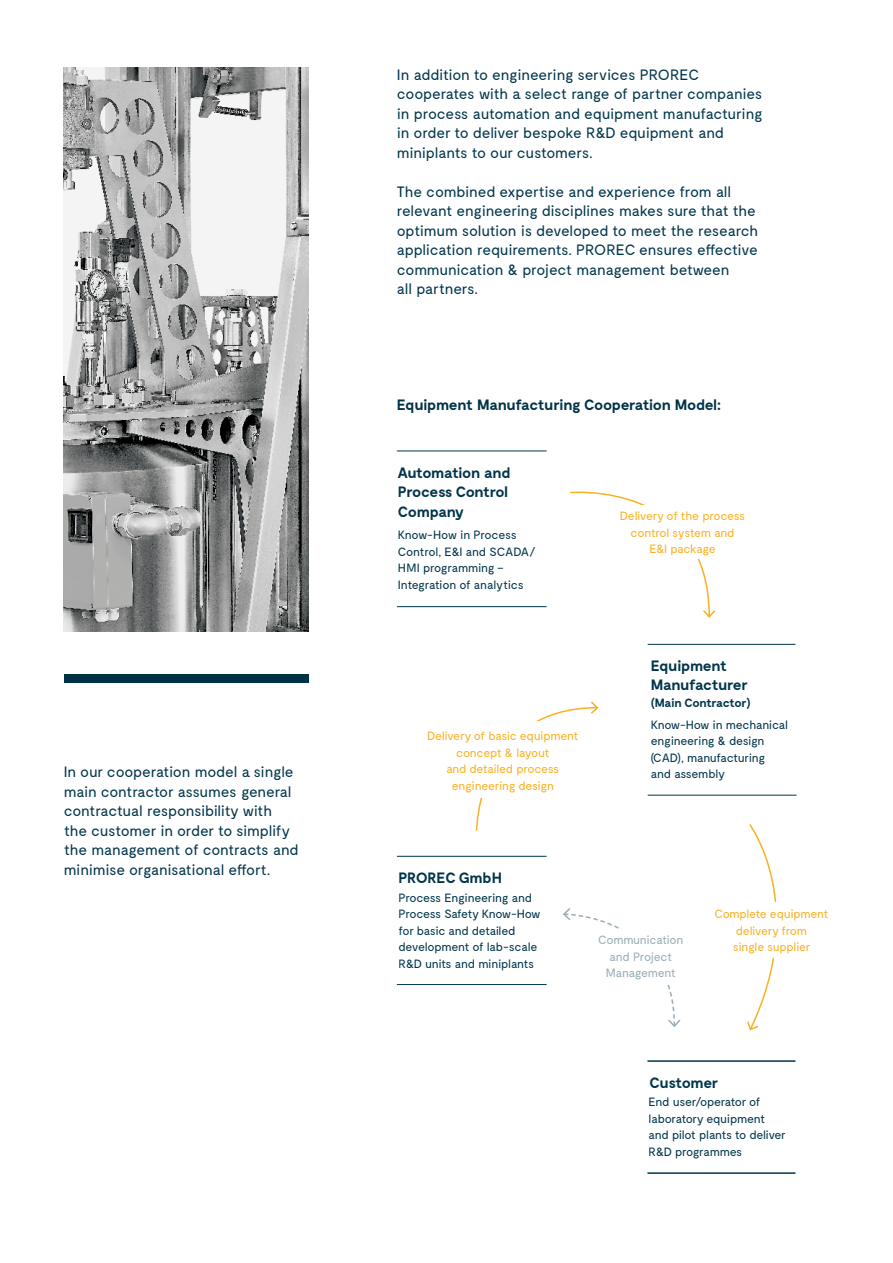
<style>
.page{position:relative;width:893px;height:1263px;background:#fff}
.page>*{position:absolute;margin:0;border:0;box-sizing:border-box;transform-origin:0 0}
.t1{font:15px/19.5px "Moderat";letter-spacing:-.015em;color:#00354b}
.t2{font:700 15px/19.5px "Moderat";letter-spacing:-.025em;color:#00354b}
.t3{font:700 15px "Moderat";letter-spacing:-.025em;color:#003246}
.t4{font:12px/16.5px "Moderat";letter-spacing:-.025em;color:#00354b}
.t5{font:12px/16.5px "Moderat";letter-spacing:-.025em;color:#f9b122;text-align:center}
.t6{font:12px/16.5px "Moderat";letter-spacing:-.025em;color:#99adb6;text-align:center}
.t7{font:700 12px "Moderat";letter-spacing:-.035em;color:#00354b}
</style>
<div class="page">
<div style="left:64px;top:674px;width:245px;height:9px;background:#003246"></div>
<img style="left:64px;top:68px;width:245px;height:563px">
<hr style="left:648px;top:644px;width:147px;height:1px;background:#00354b">
<hr style="left:648px;top:795px;width:148px;height:1px;background:#00354b">
<hr style="left:647px;top:1060px;width:148px;height:2px;background:#00354b">
<hr style="left:647px;top:1172px;width:148px;height:2px;background:#00354b">
<hr style="left:397px;top:856px;width:150px;height:1px;background:#00354b">
<hr style="left:397px;top:984px;width:150px;height:1px;background:#00354b">
<hr style="left:397px;top:606px;width:150px;height:1px;background:#00354b">
<hr style="left:397px;top:451px;width:150px;height:1px;background:#00354b">
<svg style="left:475px;top:701px;width:124px;height:130px"></svg>
<svg style="left:563px;top:908px;width:118px;height:119px"></svg>
<svg style="left:570px;top:491px;width:146px;height:127px"></svg>
<svg style="left:747px;top:824px;width:30px;height:207px"></svg>
<div style="left:590px;top:929px;width:101px;height:53px;background:#fff"></div>
<div style="left:618px;top:505px;width:129px;height:54px;background:#fff"></div>
<div style="left:426px;top:722px;width:153px;height:76px;background:#fff"></div>
<div style="left:698px;top:902px;width:146px;height:55px;background:#fff"></div>
<p class="t1" style="left:64px;top:763px;width:236px">In our cooperation model a single main contractor assumes general contractual responsibility with the customer in order to simplify the management of contracts and minimise organisational effort.</p>
<p class="t1" style="left:397px;top:65px;width:367px">In addition to engineering services PROREC cooperates with a select range of partner companies in process automation and equipment manufacturing in order to deliver bespoke R&amp;D equipment and miniplants to our customers.</p>
<p class="t1" style="left:397px;top:182px;width:363px">The combined expertise and experience from all relevant engineering disciplines makes sure that the optimum solution is developed to meet the research application requirements. PROREC ensures effective communication &amp; project management between<br>all partners.</p>
<p class="t3" style="left:397px;top:396px;width:326px">Equipment Manufacturing Cooperation Model:</p>
<p class="t2" style="left:398px;top:463px;width:114px">Automation and<br>Process Control<br>Company</p>
<p class="t4" style="left:398px;top:527px;width:139px">Know-How in Process<br>Control, E&amp;I and SCADA/<br>HMI programming –<br>Integration of analytics</p>
<p class="t5" style="left:427px;top:728px;width:153px">Delivery of basic equipment concept &amp; layout<br>and detailed process engineering design</p>
<p class="t5" style="left:620px;top:508px;width:127px">Delivery of the process control system and<br>E&amp;I package</p>
<p class="t2" style="left:651px;top:656px;width:98px">Equipment<br>Manufacturer</p>
<p class="t7" style="left:651px;top:695px;width:101px">(Main Contractor)</p>
<p class="t4" style="left:651px;top:716px;width:139px">Know-How in mechanical engineering &amp; design (CAD), manufacturing and assembly</p>
<p class="t2" style="left:399px;top:869px;width:105px">PROREC GmbH</p>
<p class="t4" style="left:399px;top:890px;width:144px">Process Engineering and<br>Process Safety Know-How for basic and detailed development of lab-scale<br>R&amp;D units and miniplants</p>
<p class="t6" style="left:598px;top:932px;width:87px">Communication and Project<br>Management</p>
<p class="t5" style="left:714px;top:906px;width:116px">Complete equipment delivery from<br>single supplier</p>
<p class="t2" style="left:649px;top:1074px;width:71px">Customer</p>
<p class="t4" style="left:649px;top:1094px;width:139px">End user/operator of laboratory equipment and pilot plants to deliver<br>R&amp;D programmes</p>
</div>
